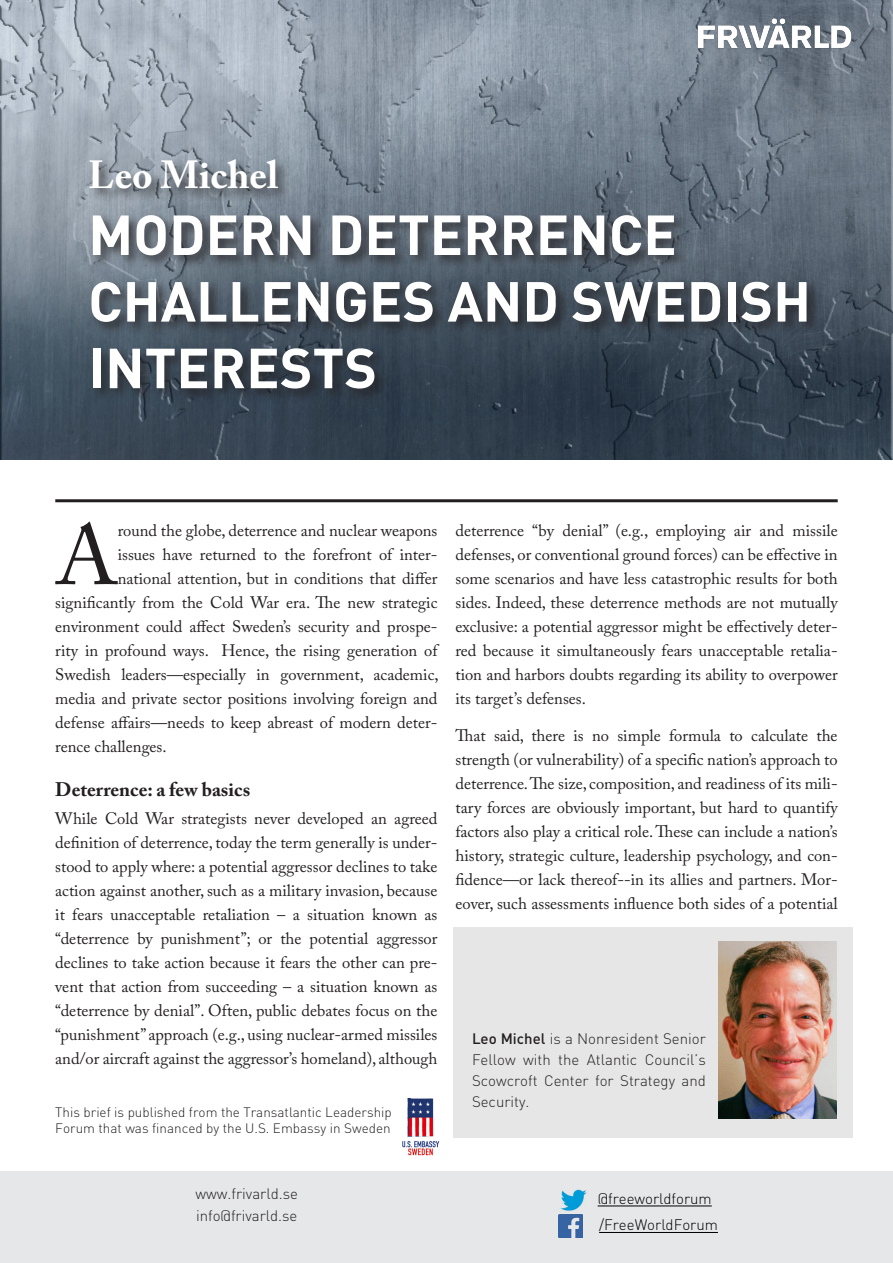
<style>
.page{position:relative;width:893px;height:1263px;background:#fff}
.page>*{position:absolute;margin:0;border:0;box-sizing:border-box;transform-origin:0 0}
.Ingång{font:84px "Adobe Caslon Pro";color:#231f20}
.t1{font:700 55.5px/66.6px "DIN";color:#fff}
.Författarbio__första{font:700 39px "Adobe Caslon Pro";color:#fff}
.UNderrubrik{font:700 19.5px "Adobe Caslon Pro";color:#231f20}
.Brödtext{font:16.5px/24px "Adobe Caslon Pro";color:#231f20;text-align:justify}
.Ingång-2{font:16.5px "Adobe Caslon Pro";color:#231f20}
.Författarbio__första-2{font:300 15px/21px "DIN";color:#231f20}
.t2{font:300 15px/26.5px "DIN";color:#000}
.Författarbio__första-3{font:300 13.5px/16.2px "DIN";color:#231f20}
.s1{font-weight:500}
</style>
<div class="page">
<div style="left:0;top:1172px;width:893px;height:91px;background:#e6e7e9"></div>
<hr style="left:598px;top:1205px;width:114px;height:1px;background:#000">
<hr style="left:599px;top:1232px;width:119px;height:1px;background:#000">
<img style="left:561px;top:1189px;width:26px;height:22px">
<img style="left:559px;top:1214px;width:23px;height:24px">
<hr style="left:55px;top:499px;width:783px;height:3px;background:#231f20">
<svg style="left:454px;top:927px;width:399px;height:210px;background:#d6cac6"></svg>
<img style="left:0;top:0;width:893px;height:459px">
<div style="left:88px;top:158px;width:734px;height:246px;background:#231f20;opacity:.75"></div>
<img style="left:697px;top:19px;width:156px;height:33px">
<img style="left:402px;top:1098px;width:38px;height:58px">
<p class="Författarbio__första" style="left:88px;top:152px;width:192px">Leo Michel</p>
<p class="t1" style="left:88px;top:199px;width:724px">MODERN DETERRENCE<br>CHALLENGES AND SWEDISH<br>INTERESTS</p>
<p class="Ingång" style="left:55px;top:506px;width:64px">A</p>
<p class="Ingång-2" style="left:118px;top:521px;width:321px">round the globe, deterrence and nuclear weapons</p>
<p class="Ingång-2" style="left:118px;top:545px;width:321px">issues have returned to the forefront of inter-</p>
<p class="Ingång-2" style="left:118px;top:569px;width:321px">national attention, but in conditions that differ</p>
<p class="Ingång-2" style="left:55px;top:593px;width:384px">significantly from the Cold War era. The new strategic</p>
<p class="Ingång-2" style="left:55px;top:617px;width:384px">environment could affect Sweden’s security and prospe-</p>
<p class="Ingång-2" style="left:55px;top:641px;width:384px">rity in profound ways. Hence, the rising generation of</p>
<p class="Ingång-2" style="left:55px;top:665px;width:385px">Swedish leaders—especially in government, academic,</p>
<p class="Ingång-2" style="left:55px;top:689px;width:384px">media and private sector positions involving foreign and</p>
<p class="Ingång-2" style="left:55px;top:713px;width:384px">defense affairs—needs to keep abreast of modern deter-</p>
<p class="Ingång-2" style="left:55px;top:737px;width:113px">rence challenges.</p>
<p class="UNderrubrik" style="left:55px;top:778px;width:196px">Deterrence: a few basics</p>
<p class="Brödtext" style="left:55px;top:806px;width:384px">While Cold War strategists never developed an agreed definition of deterrence, today the term generally is under&shy;stood to apply where: a potential aggressor declines to take action against another, such as a military invasion, because it fears unacceptable retaliation – a situation known as “deterrence by punishment”; or the potential aggressor declines to take action because it fears the other can pre&shy;vent that action from succeeding – a situation known as “deterrence by denial”. Often, public debates focus on the “punishment” approach (e.g., using nuclear-armed missiles and/or aircraft against the aggressor’s homeland), although</p>
<p class="Författarbio__första-3" style="left:55px;top:1104px;width:338px">This brief is published from the Transatlantic Leadership<br>Forum that was financed by the U.S. Embassy in Sweden</p>
<p class="Brödtext" style="left:455px;top:518px;width:384px">deterrence “by denial” (e.g., employing air and missile defenses, or conventional ground forces) can be effective in some scenarios and have less catastrophic results for both sides. Indeed, these deterrence methods are not mutually exclusive: a potential aggressor might be effectively deter&shy;red because it simultaneously fears unacceptable retalia&shy;tion and harbors doubts regarding its ability to overpower its target’s defenses.</p>
<p class="Brödtext" style="left:455px;top:723px;width:384px">That said, there is no simple formula to calculate the strength (or vulnerability) of a specific nation’s approach to deterrence. The size, composition, and readiness of its mili&shy;tary forces are obviously important, but hard to quantify factors also play a critical role. These can include a nation’s history, strategic culture, leadership psychology, and con&shy;fidence—or lack thereof--in its allies and partners. Mor&shy;eover, such assessments influence both sides of a potential</p>
<p class="Författarbio__första-2" style="left:472px;top:1028px;width:235px;text-align:justify"><span class="s1">Leo Michel</span> is a Nonresident Senior Fellow with the Atlantic Council’s Scowcroft Center for Strategy and Security.</p>
<p class="Författarbio__första-2" style="left:196px;top:1182px;width:104px;line-height:22.2px">www.frivarld.se info@frivarld.se</p>
<p class="t2" style="left:598px;top:1185px;width:122px">@freeworldforum /FreeWorldForum</p>
</div>
